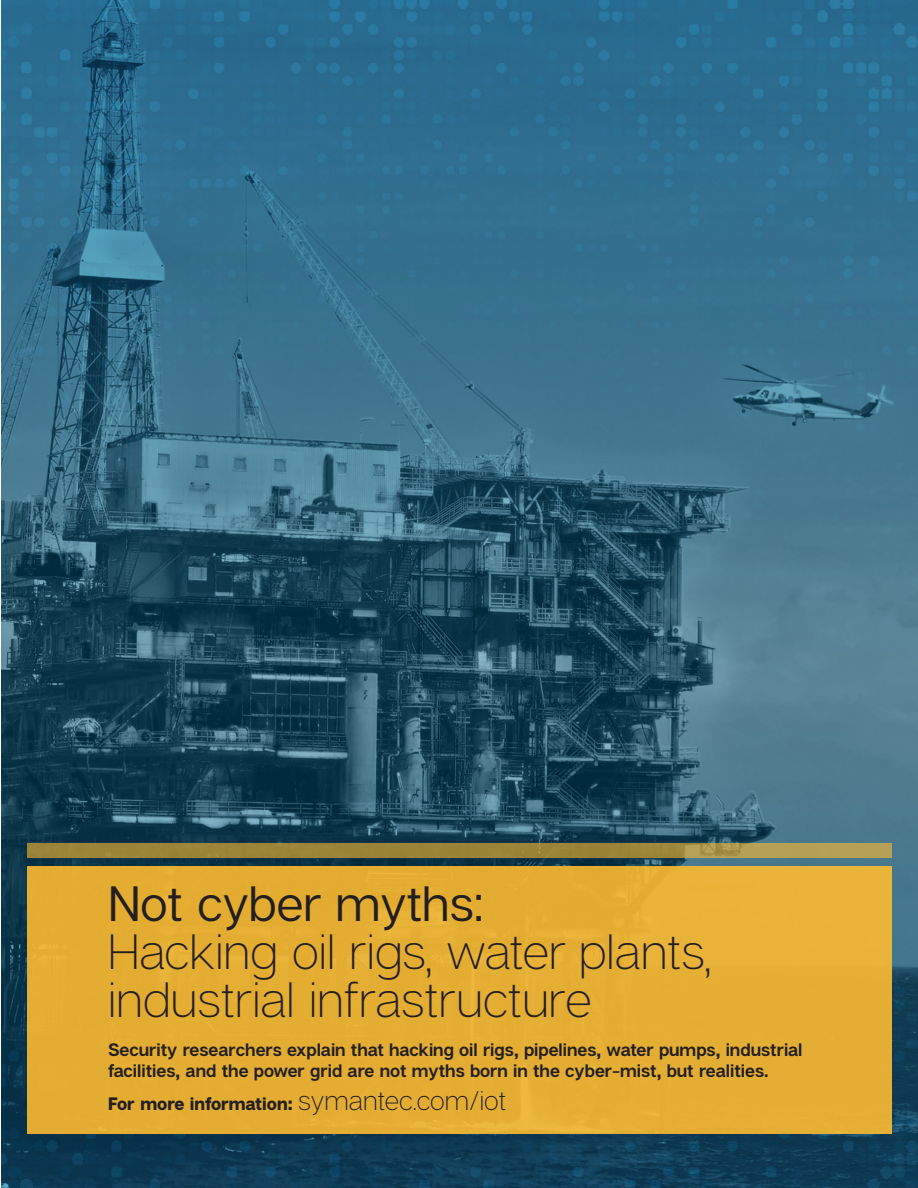
<style>
.page{position:relative;width:918px;height:1188px;background:#fff}
.page>*{position:absolute;margin:0;border:0;box-sizing:border-box;transform-origin:0 0}
.t1{font:300 49.5px "Articulat CF";color:#231f20}
.t2{font:500 49.5px "Articulat CF";color:#231f20}
.t3{font:700 18px/21.6px "Articulat CF";color:#231f20}
.t4{font:800 18px "Articulat CF";color:#231f20}
.s1{font-weight:300;font-size:27px}
</style>
<div class="page">
<img style="left:1px;top:0;width:917px;height:1188px">
<div style="left:28px;top:866px;width:864px;height:268px;background:#e4ad33"></div>
<svg style="left:28px;top:843px;width:864px;height:15px;background:#a08a3e"></svg>
<p class="t2" style="left:108px;top:875px;width:377px">Not cyber myths:</p>
<p class="t1" style="left:108px;top:924px;width:605px">Hacking oil rigs, water plants,</p>
<p class="t1" style="left:108px;top:972px;width:485px">industrial infrastructure</p>
<p class="t3" style="left:108px;top:1040px;width:696px">Security researchers explain that hacking oil rigs, pipelines, water pumps, industrial facilities, and the power grid are not myths born in the cyber-mist, but realities.</p>
<p class="t4" style="left:108px;top:1093px;width:400px">For more information: <span class="s1">symantec.com/iot</span></p>
</div>
